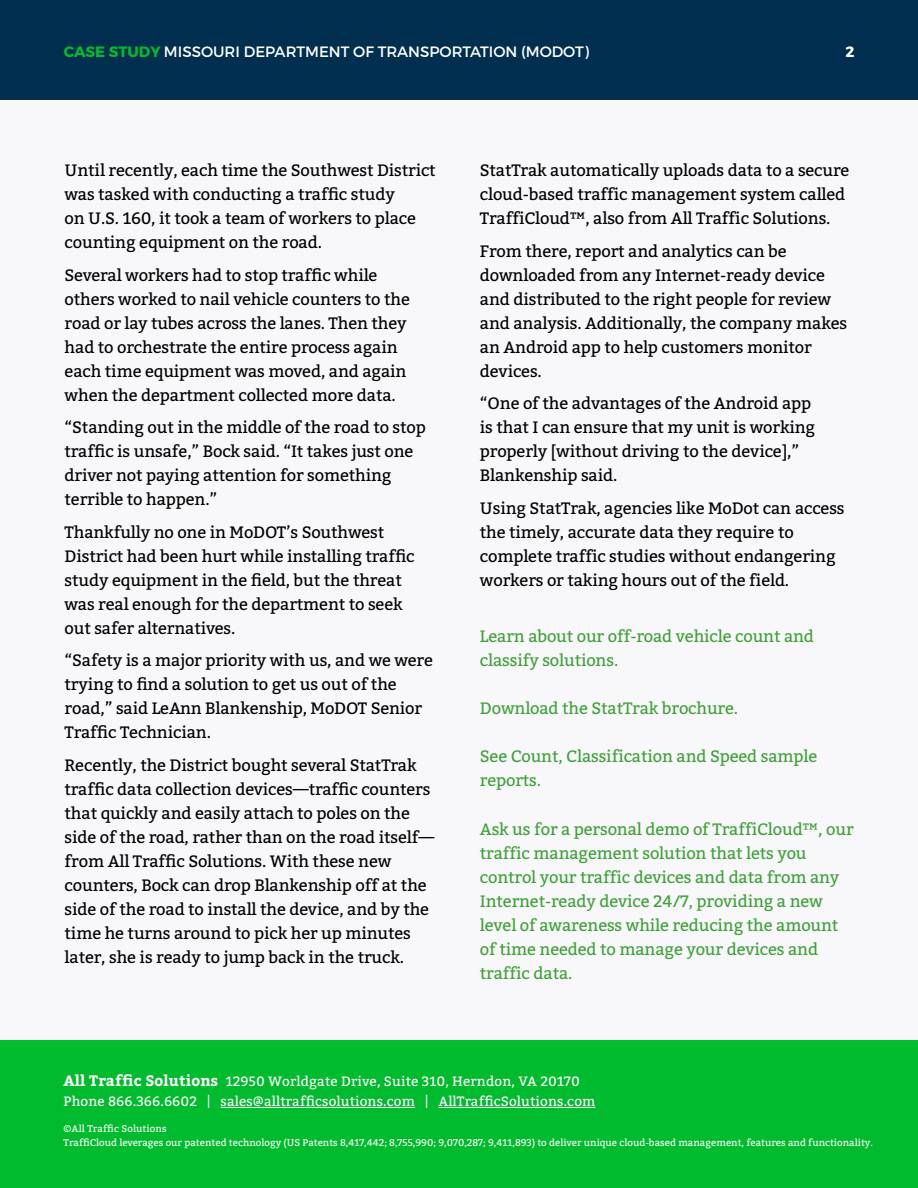
<style>
.page{position:relative;width:918px;height:1188px;background:#f8f8fa}
.page>*{position:absolute;margin:0;border:0;box-sizing:border-box;transform-origin:0 0}
.t1{font:16.5px/24px "Bitter";letter-spacing:-.01em;color:#000}
.t2{font:16.5px/24px "Bitter";letter-spacing:-.01em;color:#40a239}
.t3{font:15px "Montserrat";color:#fff}
.t4{font:700 15px "Montserrat";color:#fff}
.t5{font:13.5px/20.1px "Bitter";letter-spacing:.01em;color:#fff}
.t6{font:9.75px/14.9px "Bitter";color:#fff}
.s1{font-weight:700;color:#00bb2d}
.s2{font-weight:700;font-size:15px}
</style>
<div class="page">
<div style="left:0;top:0;width:918px;height:100px;background:#002f4f"></div>
<div style="left:0;top:1040px;width:918px;height:148px;background:#00bb2d"></div>
<hr style="left:221px;top:1107px;width:194px;height:1px;background:#fff">
<hr style="left:438px;top:1107px;width:157px;height:1px;background:#fff">
<p class="t3" style="left:64px;top:43px;width:526px"><span class="s1">CASE STUDY</span> MISSOURI DEPARTMENT OF TRANSPORTATION (MODOT)</p>
<p class="t4" style="left:845px;top:42px;width:10px">2</p>
<p class="t1" style="left:65px;top:158px;width:373px">Until recently, each time the Southwest District was tasked with conducting a traffic study<br>on U.S. 160, it took a team of workers to place counting equipment on the road.</p>
<p class="t1" style="left:65px;top:262px;width:347px">Several workers had to stop traffic while others worked to nail vehicle counters to the road or lay tubes across the lanes. Then they had to orchestrate the entire process again each time equipment was moved, and again when the department collected more data.</p>
<p class="t1" style="left:65px;top:415px;width:363px">“Standing out in the middle of the road to stop traffic is unsafe,” Bock said. “It takes just one driver not paying attention for something terrible to happen.”</p>
<p class="t1" style="left:65px;top:519px;width:352px">Thankfully no one in MoDOT’s Southwest District had been hurt while installing traffic study equipment in the field, but the threat was real enough for the department to seek out safer alternatives.</p>
<p class="t1" style="left:65px;top:648px;width:370px">“Safety is a major priority with us, and we were trying to find a solution to get us out of the road,” said LeAnn Blankenship, MoDOT Senior Traffic Technician.</p>
<p class="t1" style="left:65px;top:752px;width:371px">Recently, the District bought several StatTrak traffic data collection devices—traffic counters that quickly and easily attach to poles on the side of the road, rather than on the road itself— from All Traffic Solutions. With these new counters, Bock can drop Blankenship off at the side of the road to install the device, and by the time he turns around to pick her up minutes later, she is ready to jump back in the truck.</p>
<p class="t1" style="left:480px;top:158px;width:371px">StatTrak automatically uploads data to a secure cloud-based traffic management system called<br>TraffiCloud™, also from All Traffic Solutions.</p>
<p class="t1" style="left:480px;top:238px;width:369px">From there, report and analytics can be downloaded from any Internet-ready device and distributed to the right people for review and analysis. Additionally, the company makes an Android app to help customers monitor devices.</p>
<p class="t1" style="left:480px;top:391px;width:337px">“One of the advantages of the Android app is that I can ensure that my unit is working properly [without driving to the device],” Blankenship said.</p>
<p class="t1" style="left:480px;top:496px;width:366px">Using StatTrak, agencies like MoDot can access the timely, accurate data they require to complete traffic studies without endangering workers or taking hours out of the field.</p>
<p class="t2" style="left:480px;top:624px;width:336px">Learn about our off-road vehicle count and classify solutions.</p>
<p class="t2" style="left:480px;top:696px;width:260px">Download the StatTrak brochure.</p>
<p class="t2" style="left:480px;top:744px;width:339px">See Count, Classification and Speed sample reports.</p>
<p class="t2" style="left:480px;top:816px;width:375px">Ask us for a personal demo of TraffiCloud™, our traffic management solution that lets you control your traffic devices and data from any Internet-ready device 24/7, providing a new level of awareness while reducing the amount of time needed to manage your devices and traffic data.</p>
<p class="t5" style="left:64px;top:1071px;width:533px"><span class="s2">All Traffic Solutions</span> 12950 Worldgate Drive, Suite 310, Herndon, VA 20170<br>Phone 866.366.6602 | sales@alltrafficsolutions.com | AllTrafficSolutions.com</p>
<p class="t6" style="left:64px;top:1120px;width:811px">©All Traffic Solutions<br>TraffiCloud leverages our patented technology (US Patents 8,417,442; 8,755,990; 9,070,287; 9,411,893) to deliver unique cloud-based management, features and functionality.</p>
</div>
